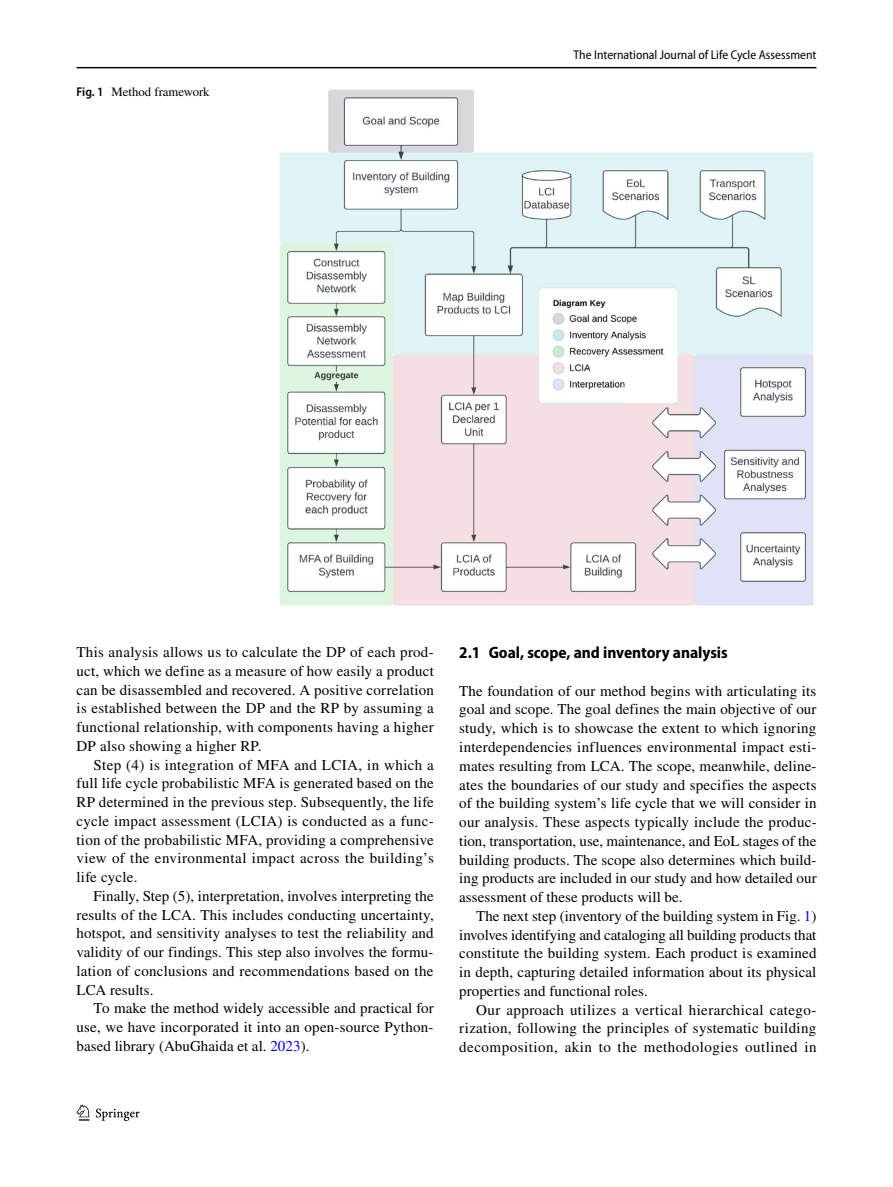
<style>
.page{position:relative;width:893px;height:1187px;background:#fff}
.page>*{position:absolute;margin:0;border:0;box-sizing:border-box;transform-origin:0 0}
.t1{font:700 semi-condensed 16.5px "Myriad Pro";color:#000}
.t2{font:15px/18.8px "STIX";letter-spacing:.015em;color:#000;text-align:justify}
.t3{font:semi-condensed 12.75px "Myriad Pro";color:#000}
.t4{font:12.75px "STIX";color:#000}
.s1{font-family:"Myriad Pro";font-weight:600;font-stretch:semi-condensed}
.s2{color:#00f}
</style>
<div class="page">
<hr style="left:77px;top:67px;width:739px;height:1px;background:#000">
<svg style="left:77px;top:1104px;width:12px;height:16px"></svg>
<svg style="left:96px;top:1108px;width:44px;height:12px"></svg>
<img style="left:279px;top:89px;width:535px;height:517px">
<p class="t4" style="left:77px;top:83px;width:135px"><span class="s1">Fig. 1</span> Method framework</p>
<p class="t3" style="left:574px;top:48px;width:244px">The International Journal of Life Cycle Assessment</p>
<p class="t2" style="left:77px;top:643px;width:359px">This analysis allows us to calculate the DP of each prod&shy;uct, which we define as a measure of how easily a product can be disassembled and recovered. A positive correlation is established between the DP and the RP by assuming a functional relationship, with components having a higher DP also showing a higher RP.</p>
<p class="t2" style="left:77px;top:756px;width:359px;text-indent:17px">Step (4) is integration of MFA and LCIA, in which a full life cycle probabilistic MFA is generated based on the RP determined in the previous step. Subsequently, the life cycle impact assessment (LCIA) is conducted as a func&shy;tion of the probabilistic MFA, providing a comprehensive view of the environmental impact across the building’s life cycle.</p>
<p class="t2" style="left:77px;top:887px;width:359px;text-indent:17px">Finally, Step (5), interpretation, involves interpreting the results of the LCA. This includes conducting uncertainty, hotspot, and sensitivity analyses to test the reliability and validity of our findings. This step also involves the formu&shy;lation of conclusions and recommendations based on the LCA results.</p>
<p class="t2" style="left:77px;top:999px;width:359px;text-indent:17px">To make the method widely accessible and practical for use, we have incorporated it into an open-source Python&shy;based library (AbuGhaida et al. <span class="s2">2023</span>).</p>
<p class="t1" style="left:459px;top:643px;width:270px">2.1 Goal, scope, and inventory analysis</p>
<p class="t2" style="left:459px;top:682px;width:359px">The foundation of our method begins with articulating its goal and scope. The goal defines the main objective of our study, which is to showcase the extent to which ignoring interdependencies influences environmental impact esti&shy;mates resulting from LCA. The scope, meanwhile, deline&shy;ates the boundaries of our study and specifies the aspects of the building system’s life cycle that we will consider in our analysis. These aspects typically include the produc&shy;tion, transportation, use, maintenance, and EoL stages of the building products. The scope also determines which build&shy;ing products are included in our study and how detailed our assessment of these products will be.</p>
<p class="t2" style="left:459px;top:907px;width:359px;text-indent:17px">The next step (inventory of the building system in Fig. <span class="s2">1</span>) involves identifying and cataloging all building products that constitute the building system. Each product is examined in depth, capturing detailed information about its physical properties and functional roles.</p>
<p class="t2" style="left:459px;top:1001px;width:359px;text-indent:17px">Our approach utilizes a vertical hierarchical catego&shy;rization, following the principles of systematic building decomposition, akin to the methodologies outlined in</p>
</div>
